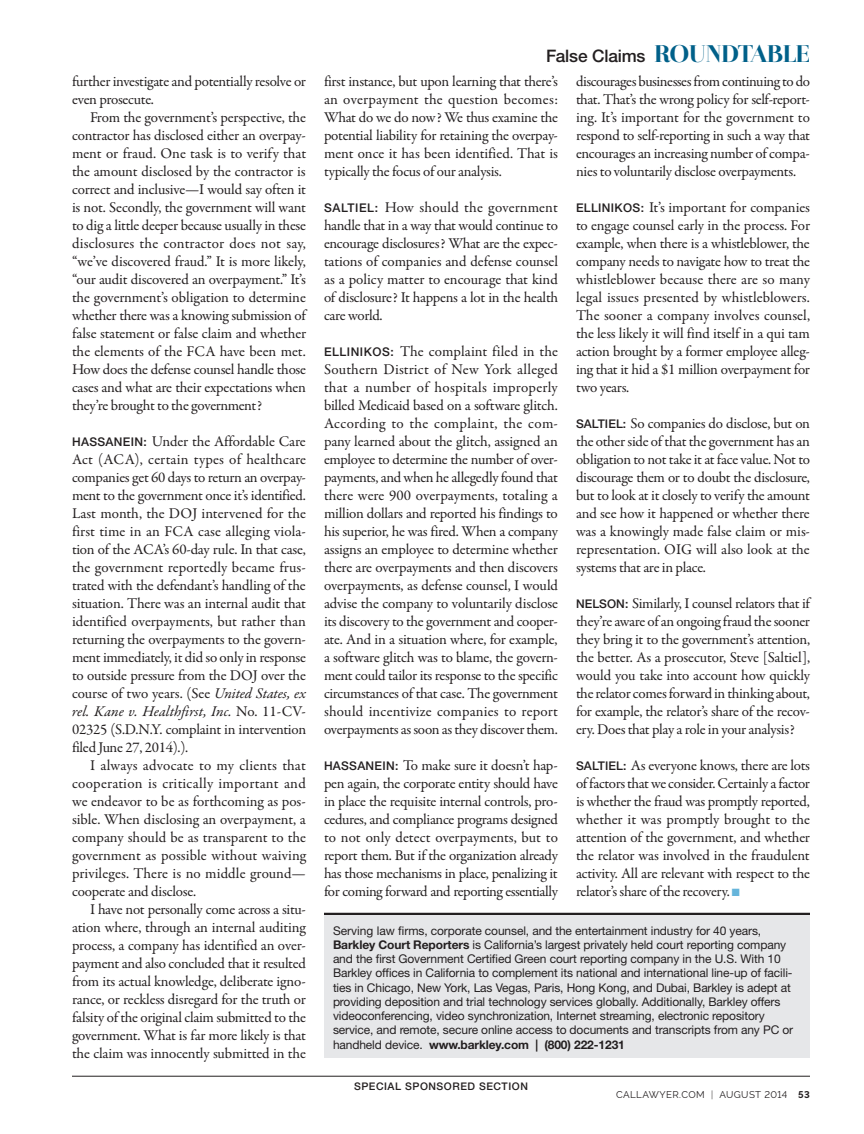
<style>
.page{position:relative;width:864px;height:1134px;background:#fff}
.page>*{position:absolute;margin:0;border:0;box-sizing:border-box;transform-origin:0 0}
.t1{font:500 17.25px "Helvetica Neue LT Std";letter-spacing:-.01em;color:#231f20}
.RT_Body_Text_No_inde{font:15px/18px "Garamond Premr Pro";letter-spacing:-.02em;color:#231f20;text-align:justify}
.RT_Body_Text_Indent{font:15px/18px "Garamond Premr Pro";letter-spacing:-.015em;color:#231f20;text-align:justify}
.RT_Bio_Advertorial{font:12px/14.2px "Helvetica Neue LT Std";letter-spacing:-.01em;color:#231f20}
.t2{font:500 10.5px "Helvetica Neue LT Std";letter-spacing:.05em;color:#231f20}
.t3{font:9.75px "Raleway";letter-spacing:.04em;color:#231f20}
.s1{font-family:"Helvetica Neue LT Std";font-weight:500;font-size:12px}
.s2{font-style:italic}
.s3{font-family:"Otama ep";font-weight:400;font-size:24px;color:#006089}
.s4{color:#66b5db}
.s5{font-weight:700}
.s6{font-weight:300}
</style>
<div class="page">
<hr style="left:72px;top:1076px;width:738px;height:1px;background:#231f20">
<div style="left:324px;top:915px;width:486px;height:143px;background:#e6e7e9"></div>
<hr style="left:324px;top:913px;width:486px;height:2px;background:#231f20">
<p class="RT_Body_Text_No_inde" style="left:72px;top:72px;width:236px">further investigate and potentially resolve or even prosecute.</p>
<p class="RT_Body_Text_Indent" style="left:72px;top:108px;width:236px;text-indent:18px">From the government’s perspective, the contractor has disclosed either an overpay&shy;ment or fraud. One task is to verify that the amount disclosed by the contractor is correct and inclusive—I would say often it is not. Secondly, the government will want to dig a little deeper because usually in these disclosures the contractor does not say, “we’ve discovered fraud.” It is more likely, “our audit discovered an overpayment.” It’s the government’s obligation to determine whether there was a knowing submission of false statement or false claim and whether the elements of the FCA have been met.<br>How does the defense counsel handle those cases and what are their expectations when they’re brought to the government?</p>
<p class="RT_Body_Text_No_inde" style="left:72px;top:432px;width:236px"><span class="s1">HASSANEIN:</span> Under the Affordable Care Act (ACA), certain types of healthcare companies get 60 days to return an overpay&shy;ment to the government once it’s identified.<br>Last month, the DOJ intervened for the first time in an FCA case alleging viola&shy;tion of the ACA’s 60-day rule. In that case, the government reportedly became frus&shy;trated with the defendant’s handling of the situation. There was an internal audit that identified overpayments, but rather than returning the overpayments to the govern&shy;ment immediately, it did so only in response to outside pressure from the DOJ over the course of two years. (See <span class="s2">United States, ex rel. Kane v. Healthfirst, Inc.</span> No. 11-CV-02325 (S.D.N.Y. complaint in intervention filed June 27, 2014).).</p>
<p class="RT_Body_Text_Indent" style="left:72px;top:756px;width:236px;text-indent:18px">I always advocate to my clients that cooperation is critically important and we endeavor to be as forthcoming as pos&shy;sible. When disclosing an overpayment, a company should be as transparent to the government as possible without waiving privileges. There is no middle ground— cooperate and disclose.</p>
<p class="RT_Body_Text_Indent" style="left:72px;top:900px;width:236px;text-indent:18px">I have not personally come across a situ&shy;ation where, through an internal auditing process, a company has identified an over&shy;payment and also concluded that it resulted from its actual knowledge, deliberate igno&shy;rance, or reckless disregard for the truth or falsity of the original claim submitted to the government. What is far more likely is that the claim was innocently submitted in the</p>
<p class="t1" style="left:546px;top:45px;width:265px">False Claims <span class="s3">ROUNDTABLE</span></p>
<p class="RT_Body_Text_Indent" style="left:324px;top:72px;width:236px">first instance, but upon learning that there’s an overpayment the question becomes:<br>What do we do now? We thus examine the potential liability for retaining the overpay&shy;ment once it has been identified. That is typically the focus of our analysis.</p>
<p class="RT_Body_Text_No_inde" style="left:324px;top:198px;width:236px"><span class="s1">SALTIEL:</span> How should the government handle that in a way that would continue to encourage disclosures? What are the expec&shy;tations of companies and defense counsel as a policy matter to encourage that kind of disclosure? It happens a lot in the health care world.</p>
<p class="RT_Body_Text_No_inde" style="left:324px;top:342px;width:236px"><span class="s1">ELLINIKOS:</span> The complaint filed in the Southern District of New York alleged that a number of hospitals improperly billed Medicaid based on a software glitch.<br>According to the complaint, the com&shy;pany learned about the glitch, assigned an employee to determine the number of over&shy;payments, and when he allegedly found that there were 900 overpayments, totaling a million dollars and reported his findings to his superior, he was fired. When a company assigns an employee to determine whether there are overpayments and then discovers overpayments, as defense counsel, I would advise the company to voluntarily disclose its discovery to the government and cooper&shy;ate. And in a situation where, for example, a software glitch was to blame, the govern&shy;ment could tailor its response to the specific circumstances of that case. The government should incentivize companies to report overpayments as soon as they discover them.</p>
<p class="RT_Body_Text_No_inde" style="left:324px;top:756px;width:236px"><span class="s1">HASSANEIN:</span> To make sure it doesn’t hap&shy;pen again, the corporate entity should have in place the requisite internal controls, pro&shy;cedures, and compliance programs designed to not only detect overpayments, but to report them. But if the organization already has those mechanisms in place, penalizing it for coming forward and reporting essentially</p>
<p class="RT_Body_Text_No_inde" style="left:576px;top:72px;width:236px">discourages businesses from continuing to do that. That’s the wrong policy for self-report&shy;ing. It’s important for the government to respond to self-reporting in such a way that encourages an increasing number of compa&shy;nies to voluntarily disclose overpayments.</p>
<p class="RT_Body_Text_No_inde" style="left:576px;top:198px;width:236px"><span class="s1">ELLINIKOS:</span> It’s important for companies to engage counsel early in the process. For example, when there is a whistleblower, the company needs to navigate how to treat the whistleblower because there are so many legal issues presented by whistleblowers.<br>The sooner a company involves counsel, the less likely it will find itself in a qui tam action brought by a former employee alleg&shy;ing that it hid a $1 million overpayment for two years.</p>
<p class="RT_Body_Text_No_inde" style="left:576px;top:414px;width:236px"><span class="s1">SALTIEL:</span> So companies do disclose, but on the other side of that the government has an obligation to not take it at face value. Not to discourage them or to doubt the disclosure, but to look at it closely to verify the amount and see how it happened or whether there was a knowingly made false claim or mis&shy;representation. OIG will also look at the systems that are in place.</p>
<p class="RT_Body_Text_No_inde" style="left:576px;top:594px;width:236px"><span class="s1">NELSON:</span> Similarly, I counsel relators that if they’re aware of an ongoing fraud the sooner they bring it to the government’s attention, the better. As a prosecutor, Steve [Saltiel], would you take into account how quickly the relator comes forward in thinking about, for example, the relator’s share of the recov&shy;ery. Does that play a role in your analysis?</p>
<p class="RT_Body_Text_No_inde" style="left:576px;top:756px;width:236px"><span class="s1">SALTIEL:</span> As everyone knows, there are lots of factors that we consider. Certainly a factor is whether the fraud was promptly reported, whether it was promptly brought to the attention of the government, and whether the relator was involved in the fraudulent activity. All are relevant with respect to the relator’s share of the recovery. <span class="s4">■</span></p>
<p class="RT_Bio_Advertorial" style="left:333px;top:923px;width:462px">Serving law firms, corporate counsel, and the entertainment industry for 40 years, <span class="s5">Barkley Court Reporters</span> is California’s largest privately held court reporting company and the first Government Certified Green court reporting company in the U.S. With 10<br>Barkley offices in California to complement its national and international line-up of facili&shy;ties in Chicago, New York, Las Vegas, Paris, Hong Kong, and Dubai, Barkley is adept at providing deposition and trial technology services globally. Additionally, Barkley offers videoconferencing, video synchronization, Internet streaming, electronic repository service, and remote, secure online access to documents and transcripts from any PC or handheld device. <span class="s5">www.barkley.com | (800) 222-1231</span></p>
<p class="t3" style="left:616px;top:1089px;width:195px">CALLAWYER.COM <span class="s6">|</span> AUGUST 2014 <span class="s5">53</span></p>
<p class="t2" style="left:354px;top:1080px;width:175px">SPECIAL SPONSORED SECTION</p>
</div>
